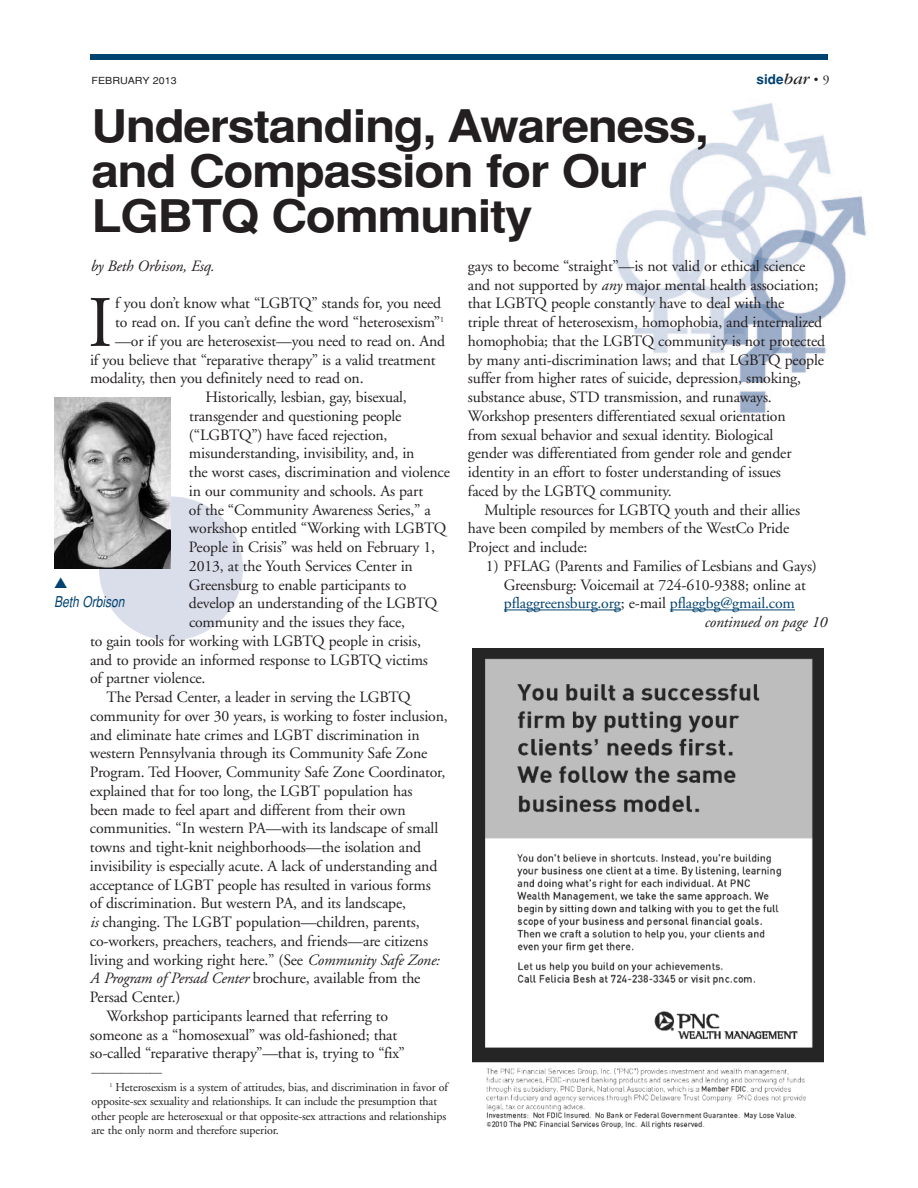
<style>
.page{position:relative;width:918px;height:1188px;background:#fff}
.page>*{position:absolute;margin:0;border:0;box-sizing:border-box;transform-origin:0 0}
.t1{font:72.3px "Adobe Garamond";color:#231f20}
.t2{font:700 45px/45px "Helvetica";letter-spacing:-.03em;color:#231f20;scale:1.1 1}
.t3{font:15.75px/18.8px "Adobe Garamond";letter-spacing:-.01em;color:#231f20;text-align:center}
.t4{font:italic 15.75px "Adobe Garamond";letter-spacing:-.01em;color:#231f20}
.t5{font:italic 15px "Helvetica";color:#004270;scale:.8 1}
.t6{font:700 13.5px "Helvetica";color:#004270}
.t7{font:12px/14.4px "Adobe Garamond";letter-spacing:-.01em;color:#231f20}
.t8{font:9.75px "Helvetica";color:#231f20;scale:1.1 1}
.s1{font-family:"Garamond";font-weight:400;font-style:italic;font-size:16.5px;color:#231f20}
.s2{font-weight:400;color:#231f20}
.s3{font-family:"Adobe Garamond";font-weight:400;color:#231f20}
.s4{font-style:italic}
.s5{color:#004270}
</style>
<div class="page">
<img style="left:616px;top:103px;width:251px;height:311px">
<div style="left:90px;top:54px;width:738px;height:6px;background:#004270"></div>
<div style="left:99px;top:496px;width:144px;height:144px;background:#dadeea;border-radius:50%"></div>
<hr style="left:504px;top:610px;width:117px;height:1px;background:#004270">
<hr style="left:670px;top:610px;width:125px;height:1px;background:#004270">
<img style="left:54px;top:397px;width:117px;height:171px">
<img style="left:472px;top:648px;width:352px;height:481px">
<p class="t8" style="left:92px;top:75px;width:79px">FEBRUARY 2013</p>
<p class="t6" style="left:757px;top:72px;width:74px">side<span class="s1">bar</span> <span class="s2">•</span> <span class="s3">9</span></p>
<h2 class="t2" style="left:91px;top:104px;width:563px">Understanding, Awareness, and Compassion for Our<br>LGBTQ Community</h2>
<p class="t4" style="left:90px;top:260px;width:126px">by Beth Orbison, Esq.</p>
<h1 class="t1" style="left:88px;top:294px;width:26px">I</h1>
<p class="t3" style="left:115px;top:295px;width:328px">f you don’t know what “LGBTQ” stands for, you need</p>
<p class="t3" style="left:115px;top:314px;width:330px">to read on. If you can’t define the word “heterosexism”<sup>1</sup></p>
<p class="t3" style="left:115px;top:333px;width:331px">—or if you are heterosexist—you need to read on. And</p>
<p class="t3" style="left:90px;top:352px;width:347px">if you believe that “reparative therapy” is a valid treatment</p>
<p class="t3" style="left:90px;top:370px;width:275px">modality, then you definitely need to read on.</p>
<p class="t3" style="left:206px;top:389px;width:203px">Historically, lesbian, gay, bisexual,</p>
<p class="t3" style="left:189px;top:408px;width:214px">transgender and questioning people</p>
<p class="t3" style="left:189px;top:427px;width:200px">(“LGBTQ”) have faced rejection,</p>
<p class="t3" style="left:189px;top:445px;width:227px">misunderstanding, invisibility, and, in</p>
<p class="t3" style="left:189px;top:464px;width:262px">the worst cases, discrimination and violence</p>
<p class="t3" style="left:189px;top:483px;width:236px">in our community and schools. As part</p>
<p class="t3" style="left:189px;top:502px;width:243px">of the “Community Awareness Series,” a</p>
<p class="t3" style="left:189px;top:520px;width:259px">workshop entitled “Working with LGBTQ</p>
<p class="t3" style="left:189px;top:539px;width:248px">People in Crisis” was held on February 1,</p>
<p class="t3" style="left:189px;top:558px;width:225px">2013, at the Youth Services Center in</p>
<p class="t3" style="left:189px;top:577px;width:219px">Greensburg to enable participants to</p>
<p class="t3" style="left:189px;top:595px;width:250px">develop an understanding of the LGBTQ</p>
<p class="t3" style="left:189px;top:614px;width:218px">community and the issues they face,</p>
<p class="t3" style="left:90px;top:633px;width:332px">to gain tools for working with LGBTQ people in crisis,</p>
<p class="t3" style="left:90px;top:652px;width:340px">and to provide an informed response to LGBTQ victims</p>
<p class="t3" style="left:90px;top:670px;width:117px">of partner violence.</p>
<p class="t3" style="left:107px;top:689px;width:306px">The Persad Center, a leader in serving the LGBTQ</p>
<p class="t3" style="left:90px;top:708px;width:359px">community for over 30 years, is working to foster inclusion,</p>
<p class="t3" style="left:90px;top:727px;width:331px">and eliminate hate crimes and LGBT discrimination in</p>
<p class="t3" style="left:90px;top:745px;width:339px">western Pennsylvania through its Community Safe Zone</p>
<p class="t3" style="left:90px;top:764px;width:357px">Program. Ted Hoover, Community Safe Zone Coordinator,</p>
<p class="t3" style="left:90px;top:783px;width:324px">explained that for too long, the LGBT population has</p>
<p class="t3" style="left:90px;top:802px;width:317px">been made to feel apart and different from their own</p>
<p class="t3" style="left:90px;top:820px;width:350px">communities. “In western PA—with its landscape of small</p>
<p class="t3" style="left:90px;top:839px;width:333px">towns and tight-knit neighborhoods—the isolation and</p>
<p class="t3" style="left:90px;top:858px;width:349px">invisibility is especially acute. A lack of understanding and</p>
<p class="t3" style="left:90px;top:877px;width:342px">acceptance of LGBT people has resulted in various forms</p>
<p class="t3" style="left:90px;top:895px;width:318px">of discrimination. But western PA, and its landscape,</p>
<p class="t3" style="left:90px;top:914px;width:331px"><span class="s4">is</span> changing. The LGBT population—children, parents,</p>
<p class="t3" style="left:90px;top:933px;width:340px">co-workers, preachers, teachers, and friends—are citizens</p>
<p class="t3" style="left:90px;top:952px;width:351px">living and working right here.” (See <span class="s4">Community Safe Zone:</span></p>
<p class="t3" style="left:90px;top:970px;width:332px"><span class="s4">A Program of Persad Center</span> brochure, available from the</p>
<p class="t3" style="left:90px;top:989px;width:92px">Persad Center.)</p>
<p class="t3" style="left:106px;top:1008px;width:283px">Workshop participants learned that referring to</p>
<p class="t3" style="left:90px;top:1027px;width:309px">someone as a “homosexual” was old-fashioned; that</p>
<p class="t3" style="left:90px;top:1045px;width:316px">so-called “reparative therapy”—that is, trying to “fix”</p>
<p class="t5" style="left:54px;top:593px;width:89px">Beth Orbison</p>
<p class="t7" style="left:110px;top:1060px;width:340px;line-height:18.9px;text-indent:-18px">____________<br><sup>1</sup> Heterosexism is a system of attitudes, bias, and discrimination in favor of</p>
<p class="t7" style="left:92px;top:1095px;width:356px">opposite-sex sexuality and relationships. It can include the presumption that other people are heterosexual or that opposite-sex attractions and relationships are the only norm and therefore superior.</p>
<p class="t3" style="left:468px;top:258px;width:339px">gays to become “straight”—is not valid or ethical science</p>
<p class="t3" style="left:468px;top:277px;width:352px">and not supported by <span class="s4">any</span> major mental health association;</p>
<p class="t3" style="left:468px;top:295px;width:318px">that LGBTQ people constantly have to deal with the</p>
<p class="t3" style="left:468px;top:314px;width:356px">triple threat of heterosexism, homophobia, and internalized</p>
<p class="t3" style="left:468px;top:333px;width:359px">homophobia; that the LGBTQ community is not protected</p>
<p class="t3" style="left:468px;top:352px;width:358px">by many anti-discrimination laws; and that LGBTQ people</p>
<p class="t3" style="left:468px;top:370px;width:335px">suffer from higher rates of suicide, depression, smoking,</p>
<p class="t3" style="left:468px;top:389px;width:305px">substance abuse, STD transmission, and runaways.</p>
<p class="t3" style="left:468px;top:408px;width:319px">Workshop presenters differentiated sexual orientation</p>
<p class="t3" style="left:468px;top:427px;width:307px">from sexual behavior and sexual identity. Biological</p>
<p class="t3" style="left:468px;top:445px;width:325px">gender was differentiated from gender role and gender</p>
<p class="t3" style="left:468px;top:464px;width:315px">identity in an effort to foster understanding of issues</p>
<p class="t3" style="left:468px;top:483px;width:205px">faced by the LGBTQ community.</p>
<p class="t3" style="left:484px;top:502px;width:317px">Multiple resources for LGBTQ youth and their allies</p>
<p class="t3" style="left:468px;top:520px;width:323px">have been compiled by members of the WestCo Pride</p>
<p class="t3" style="left:468px;top:539px;width:121px">Project and include:</p>
<p class="t3" style="left:486px;top:558px;width:333px">1) PFLAG (Parents and Families of Lesbians and Gays)<br>Greensburg: Voicemail at 724-610-9388; online at <span class="s5">pflaggreensburg.org</span>; e-mail <span class="s5">pflaggbg@gmail.com</span></p>
<p class="t4" style="left:704px;top:616px;width:124px">continued on page 10</p>
</div>
